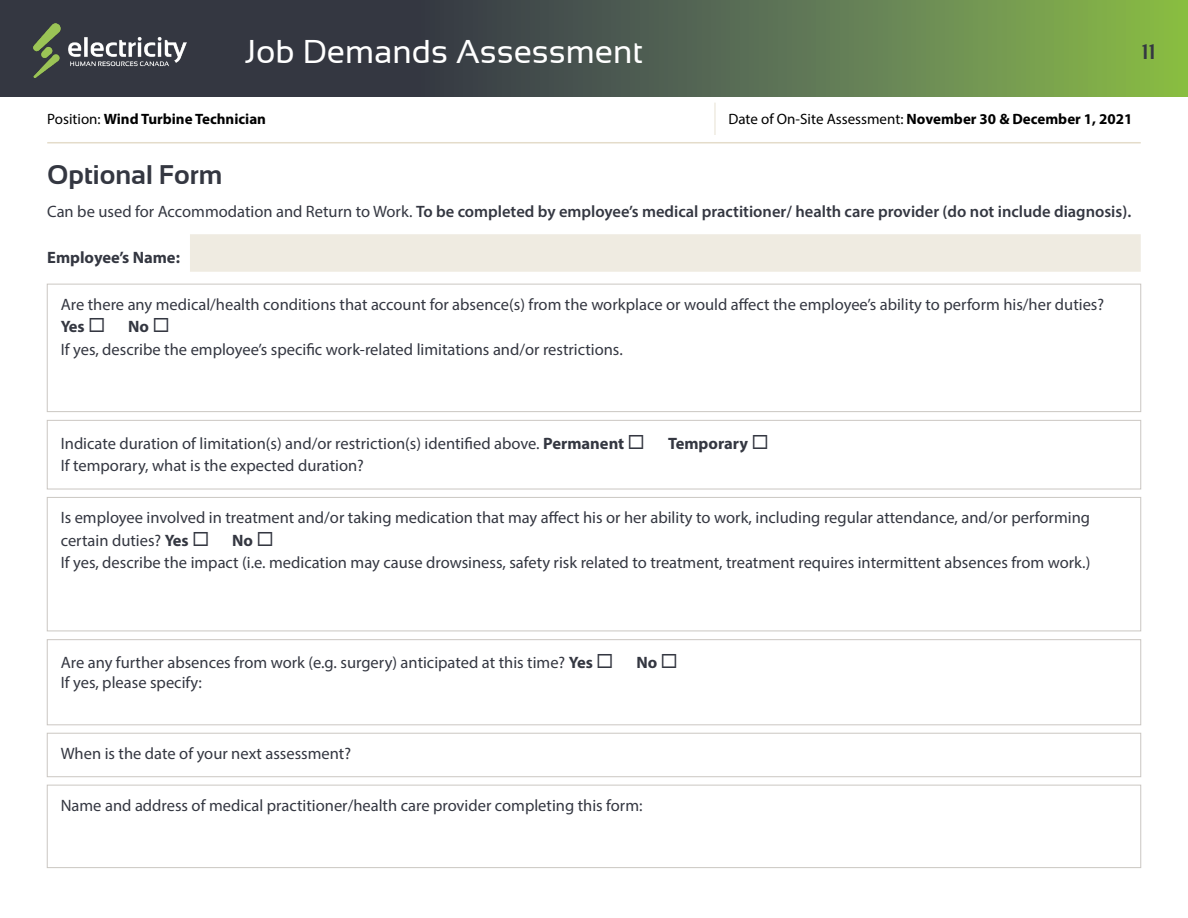
<style>
.page{position:relative;width:1188px;height:918px;background:#fff}
.page>*{position:absolute;margin:0;border:0;box-sizing:border-box;transform-origin:0 0}
.t1{font:33px "Sansation";color:#fff}
.t2{font:700 27px "Sansation";color:#343741}
.t3{font:700 21px "Sansation";color:#343741}
.Form_Field_-_Unmerge{font:16.5px/22.5px "Myriad Pro";color:#343741}
.Form_Field_-_Merged{font:16.5px/22.5px "Myriad Pro";color:#343741}
.Body_paragraph{font:600 16.5px "Myriad Pro";color:#343741}
.Employee_Name_field{font:700 16.5px "Myriad Pro";color:#343741}
.t4{font:700 15px "Myriad Pro";color:#000}
.s1{font-weight:400}
.s2{font-weight:700}
</style>
<div class="page">
<svg style="left:0;top:0;width:1188px;height:96px;background:#52654a"></svg>
<img style="left:33px;top:24px;width:154px;height:54px">
<hr style="left:714px;top:103px;width:2px;height:32px;background:#efebe1">
<hr style="left:47px;top:142px;width:1094px;height:1px;background:#e4dcca">
<div style="left:190px;top:234px;width:951px;height:38px;background:#efebe1"></div>
<div style="left:47px;top:284px;width:1094px;height:128px;border:1px solid #cbc7c2"></div>
<div style="left:47px;top:420px;width:1094px;height:69px;border:1px solid #cbc7c2"></div>
<div style="left:47px;top:497px;width:1094px;height:134px;border:1px solid #cbc7c2"></div>
<div style="left:47px;top:639px;width:1094px;height:86px;border:1px solid #cbc7c2"></div>
<div style="left:47px;top:733px;width:1094px;height:44px;border:1px solid #cbc7c2"></div>
<div style="left:47px;top:785px;width:1094px;height:83px;border:1px solid #cbc7c2"></div>
<h1 class="t1" style="left:245px;top:33px;width:400px">Job Demands Assessment</h1>
<p class="t3" style="left:1141px;top:40px;width:16px">11</p>
<p class="t4" style="left:47px;top:110px;width:220px"><span class="s1">Position:</span> Wind Turbine Technician</p>
<p class="t4" style="left:728px;top:110px;width:406px"><span class="s1">Date of On-Site Assessment:</span> November 30 &amp; December 1, 2021</p>
<h2 class="t2" style="left:47px;top:160px;width:177px">Optional Form</h2>
<p class="Body_paragraph" style="left:47px;top:201px;width:1086px"><span class="s1">Can be used for Accommodation and Return to Work.</span> To be completed by employee’s medical practitioner/ health care provider (do not include diagnosis).</p>
<p class="Employee_Name_field" style="left:47px;top:247px;width:134px">Employee’s Name:</p>
<p class="Form_Field_-_Merged" style="left:61px;top:293px;width:1045px">Are there any medical/health conditions that account for absence(s) from the workplace or would affect the employee’s ability to perform his/her duties?<br><span class="s2">Yes</span> ◻ <span class="s2">No</span> ◻<br>If yes, describe the employee’s specific work-related limitations and/or restrictions.</p>
<p class="Form_Field_-_Unmerge" style="left:61px;top:432px;width:710px">Indicate duration of limitation(s) and/or restriction(s) identified above. <span class="s2">Permanent</span> ◻ <span class="s2">Temporary</span> ◻<br>If temporary, what is the expected duration?</p>
<p class="Form_Field_-_Unmerge" style="left:61px;top:506px;width:1031px">Is employee involved in treatment and/or taking medication that may affect his or her ability to work, including regular attendance, and/or performing certain duties? <span class="s2">Yes</span> ◻ <span class="s2">No</span> ◻<br>If yes, describe the impact (i.e. medication may cause drowsiness, safety risk related to treatment, treatment requires intermittent absences from work.)</p>
<p class="Form_Field_-_Unmerge" style="left:61px;top:653px;width:619px;line-height:19.5px">Are any further absences from work (e.g. surgery) anticipated at this time? <span class="s2">Yes</span> ◻ <span class="s2">No</span> ◻<br>If yes, please specify:</p>
<p class="Form_Field_-_Unmerge" style="left:61px;top:742px;width:292px">When is the date of your next assessment?</p>
<p class="Form_Field_-_Unmerge" style="left:61px;top:794px;width:583px">Name and address of medical practitioner/health care provider completing this form:</p>
</div>
